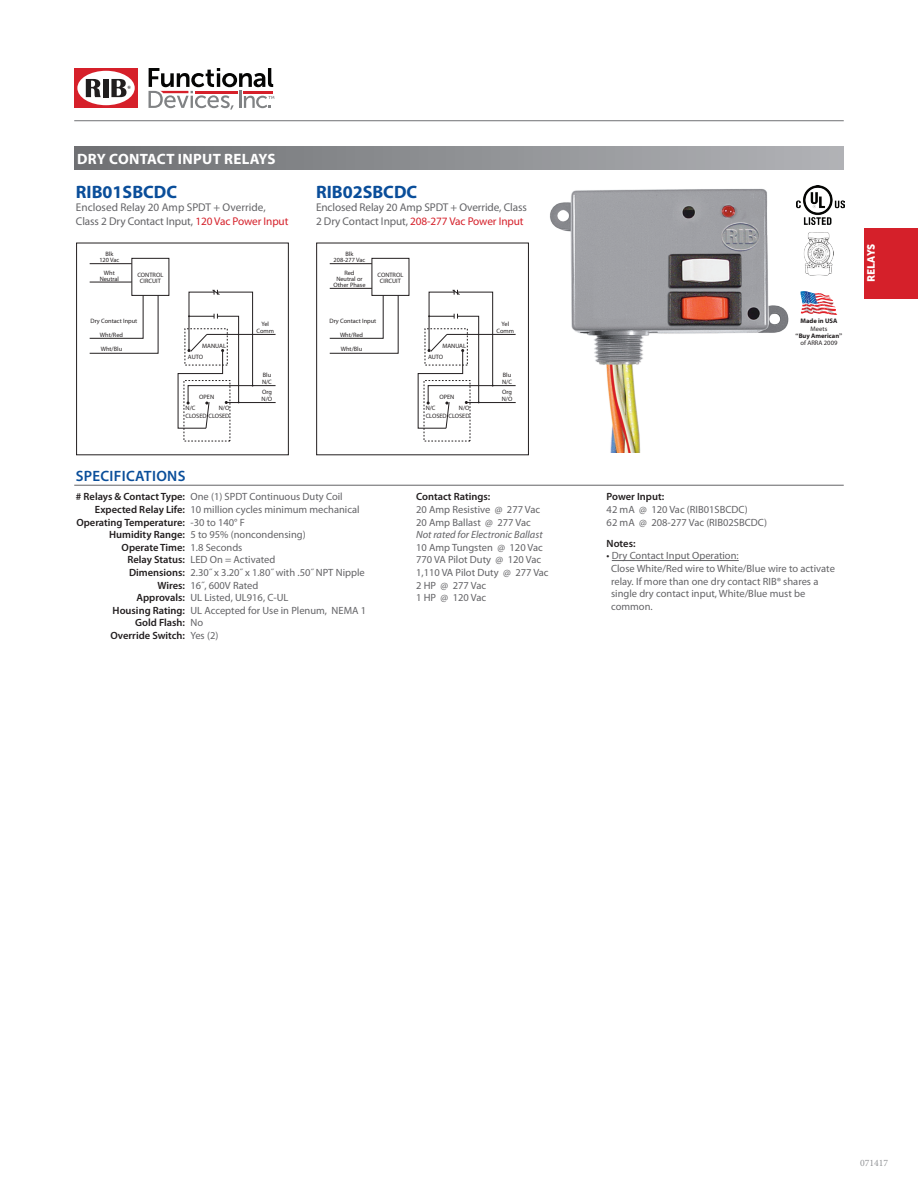
<style>
.page{position:relative;width:918px;height:1188px;background:#fff}
.page>*{position:absolute;margin:0;border:0;box-sizing:border-box;transform-origin:0 0}
.t1{font:700 18px "Myriad Pro";color:#0a4e9a}
.t2{font:700 15px "Myriad Pro";letter-spacing:.02em;color:#fff}
.t3{font:600 15px "Myriad Pro";letter-spacing:.02em;color:#0a4e9a}
.t4{font:11.25px/13.5px "Myriad Pro";letter-spacing:-.01em;color:#636366}
.t5{font:10.5px/12.6px "Myriad Pro";color:#636366}
.t6{font:600 10.5px "Myriad Pro";color:#231f20}
.t7{font:italic 10.5px "Myriad Pro";color:#636366}
.t8{font:10.5px "Museo Sans 900";letter-spacing:-.005em;color:#fff}
.t9{font:9.75px "Minion Pro";color:#939598}
.t10{font:700 6.6px/8.4px "Myriad Pro";color:#231f20;text-align:center}
.t11{font:6.3px/5.8px "Myriad Pro";color:#231f20;text-align:center}
.s1{color:#d5202a}
.s2{font-weight:400}
.s3{font-family:"Adobe Garamond Pro"}
.s4{color:#231f20}
</style>
<div class="page">
<div style="left:74px;top:68px;width:64px;height:40px;background:#d6202a"></div>
<div style="left:77px;top:71px;width:58px;height:34px;background:#fff;border-radius:50%"></div>
<svg style="left:86px;top:79px;width:15px;height:18px"></svg>
<div style="left:103px;top:79px;width:5px;height:18px;background:#211e1e"></div>
<svg style="left:111px;top:79px;width:20px;height:18px"></svg>
<svg style="left:149px;top:68px;width:125px;height:42px"></svg>
<div style="left:864px;top:228px;width:54px;height:70px;background:#d5202a"></div>
<hr style="left:74px;top:120px;width:770px;height:1px;background:#6f7073">
<div style="left:76px;top:243px;width:213px;height:212px;border:1px solid #231f20"></div>
<svg style="left:178px;top:289px;width:98px;height:140px"></svg>
<div style="left:132px;top:258px;width:37px;height:38px;border:1px solid #231f20"></div>
<hr style="left:90px;top:263px;width:42px;height:1px;background:#231f20">
<hr style="left:90px;top:282px;width:42px;height:1px;background:#231f20">
<svg style="left:89px;top:295px;width:70px;height:59px"></svg>
<div style="left:316px;top:243px;width:213px;height:212px;border:1px solid #231f20"></div>
<svg style="left:418px;top:289px;width:98px;height:140px"></svg>
<div style="left:372px;top:258px;width:37px;height:38px;border:1px solid #231f20"></div>
<hr style="left:330px;top:263px;width:42px;height:1px;background:#231f20">
<hr style="left:330px;top:288px;width:42px;height:1px;background:#231f20">
<svg style="left:329px;top:295px;width:70px;height:59px"></svg>
<img style="left:550px;top:189px;width:247px;height:264px">
<hr style="left:612px;top:560px;width:127px;height:1px;background:#636366">
<hr style="left:74px;top:485px;width:770px;height:1px;background:#636366">
<img style="left:797px;top:186px;width:47px;height:38px">
<img style="left:803px;top:232px;width:30px;height:43px">
<svg style="left:800px;top:291px;width:37px;height:24px"></svg>
<div style="left:74px;top:147px;width:770px;height:22px;background:linear-gradient(to right,#6e7073,#b1b2b6)"></div>
<p class="t2" style="left:77px;top:149px;width:200px">DRY CONTACT INPUT RELAYS</p>
<p class="t1" style="left:76px;top:180px;width:103px">RIB01SBCDC</p>
<p class="t4" style="left:76px;top:201px;width:214px">Enclosed Relay 20 Amp SPDT + Override,<br>Class 2 Dry Contact Input, <span class="s1">120 Vac Power Input</span></p>
<p class="t1" style="left:316px;top:180px;width:103px">RIB02SBCDC</p>
<p class="t4" style="left:316px;top:201px;width:212px">Enclosed Relay 20 Amp SPDT + Override, Class<br>2 Dry Contact Input, <span class="s1">208-277 Vac Power Input</span></p>
<p class="t11" style="left:99px;top:251px;width:21px">Blk<br>120 Vac</p>
<p class="t11" style="left:100px;top:270px;width:21px">Wht<br>Neutral</p>
<p class="t11" style="left:137px;top:272px;width:27px">CONTROL<br>CIRCUIT</p>
<p class="t11" style="left:334px;top:251px;width:33px">Blk<br>208-277 Vac</p>
<p class="t11" style="left:333px;top:270px;width:34px">Red<br>Neutral or<br>Other Phase</p>
<p class="t11" style="left:378px;top:272px;width:27px">CONTROL<br>CIRCUIT</p>
<p class="t11" style="left:90px;top:318px;width:48px">Dry Contact Input</p>
<p class="t11" style="left:100px;top:332px;width:25px">Wht/Red</p>
<p class="t11" style="left:101px;top:346px;width:23px">Wht/Blu</p>
<p class="t11" style="left:202px;top:342px;width:25px">MANUAL</p>
<p class="t11" style="left:257px;top:320px;width:19px;line-height:6.8px">Yel<br>Comm</p>
<p class="t11" style="left:330px;top:318px;width:48px">Dry Contact Input</p>
<p class="t11" style="left:340px;top:332px;width:25px">Wht/Red</p>
<p class="t11" style="left:341px;top:346px;width:23px">Wht/Blu</p>
<p class="t11" style="left:442px;top:342px;width:25px">MANUAL</p>
<p class="t11" style="left:497px;top:320px;width:19px;line-height:6.8px">Yel<br>Comm</p>
<p class="t11" style="left:188px;top:354px;width:17px">AUTO</p>
<p class="t11" style="left:428px;top:354px;width:17px">AUTO</p>
<p class="t11" style="left:262px;top:372px;width:11px;line-height:6.8px;text-align:left">Blu<br>N/C</p>
<p class="t11" style="left:502px;top:372px;width:11px;line-height:6.8px;text-align:left">Blu<br>N/C</p>
<p class="t11" style="left:199px;top:394px;width:16px">OPEN</p>
<p class="t11" style="left:262px;top:388px;width:12px;line-height:6.8px;text-align:left">Org<br>N/O</p>
<p class="t11" style="left:439px;top:394px;width:16px">OPEN</p>
<p class="t11" style="left:502px;top:388px;width:12px;line-height:6.8px;text-align:left">Org<br>N/O</p>
<p class="t11" style="left:186px;top:404px;width:45px;line-height:7.9px;text-align:left">N/C<br>CLOSED CLOSED</p>
<p class="t11" style="left:219px;top:405px;width:12px">N/O</p>
<p class="t11" style="left:426px;top:404px;width:45px;line-height:7.9px;text-align:left">N/C<br>CLOSED CLOSED</p>
<p class="t11" style="left:459px;top:405px;width:12px">N/O</p>
<p class="t3" style="left:76px;top:467px;width:111px">SPECIFICATIONS</p>
<p class="t5" style="left:190px;top:490px;width:177px">One (1) SPDT Continuous Duty Coil<br>10 million cycles minimum mechanical -30 to 140° F<br>5 to 95% (noncondensing)<br>1.8 Seconds<br>LED On = Activated<br>2.30˝ x 3.20˝ x 1.80˝ with .50˝ NPT Nipple<br>16˝, 600V Rated<br>UL Listed, UL916, C-UL<br>UL Accepted for Use in Plenum, NEMA 1<br>No<br>Yes (2)</p>
<p class="t6" style="left:416px;top:490px;width:76px">Contact Ratings:</p>
<p class="t6" style="left:76px;top:490px;width:111px"># Relays &amp; Contact Type:</p>
<p class="t6" style="left:95px;top:503px;width:92px">Expected Relay Life:</p>
<p class="t6" style="left:76px;top:515px;width:110px">Operating Temperature:</p>
<p class="t6" style="left:109px;top:528px;width:77px">Humidity Range:</p>
<p class="t6" style="left:122px;top:541px;width:65px">Operate Time:</p>
<p class="t6" style="left:127px;top:553px;width:59px">Relay Status:</p>
<p class="t6" style="left:129px;top:566px;width:58px">Dimensions:</p>
<p class="t6" style="left:158px;top:578px;width:29px">Wires:</p>
<p class="t6" style="left:137px;top:591px;width:50px">Approvals:</p>
<p class="t6" style="left:113px;top:604px;width:74px">Housing Rating:</p>
<p class="t6" style="left:135px;top:616px;width:52px">Gold Flash:</p>
<p class="t6" style="left:110px;top:629px;width:76px">Override Switch:</p>
<p class="t5" style="left:416px;top:503px;width:126px">20 Amp Resistive @ 277 Vac</p>
<p class="t5" style="left:416px;top:516px;width:116px">20 Amp Ballast @ 277 Vac</p>
<p class="t7" style="left:416px;top:528px;width:128px">Not rated for Electronic Ballast</p>
<p class="t5" style="left:416px;top:541px;width:128px">10 Amp Tungsten @ 120 Vac</p>
<p class="t5" style="left:416px;top:553px;width:126px">770 VA Pilot Duty @ 120 Vac</p>
<p class="t5" style="left:416px;top:566px;width:134px">1,110 VA Pilot Duty @ 277 Vac</p>
<p class="t5" style="left:416px;top:579px;width:71px">2 HP @ 277 Vac</p>
<p class="t5" style="left:416px;top:591px;width:71px">1 HP @ 120 Vac</p>
<p class="t10" style="left:800px;top:316px;width:39px">Made in USA<br><span class="s2">Meets</span></p>
<p class="t10" style="left:796px;top:332px;width:48px;line-height:7.1px"><span class="s3">“</span>Buy American<span class="s3">” </span><span class="s2">of ARRA 2009</span></p>
<p class="t8" style="left:865px;top:282px;width:40px;rotate:-90deg">RELAYS</p>
<p class="t6" style="left:607px;top:490px;width:59px">Power Input:</p>
<p class="t5" style="left:607px;top:503px;width:143px">42 mA @ 120 Vac (RIB01SBCDC)</p>
<p class="t5" style="left:607px;top:516px;width:162px">62 mA @ 208-277 Vac (RIB02SBCDC)</p>
<p class="t6" style="left:607px;top:537px;width:30px">Notes:</p>
<p class="t5" style="left:607px;top:550px;width:134px"><span class="s4">•</span> Dry Contact Input Operation:</p>
<p class="t5" style="left:611px;top:562px;width:225px">Close White/Red wire to White/Blue wire to activate relay. If more than one dry contact RIB® shares a single dry contact input, White/Blue must be common.</p>
<p class="t9" style="left:860px;top:1157px;width:30px">071417</p>
</div>
